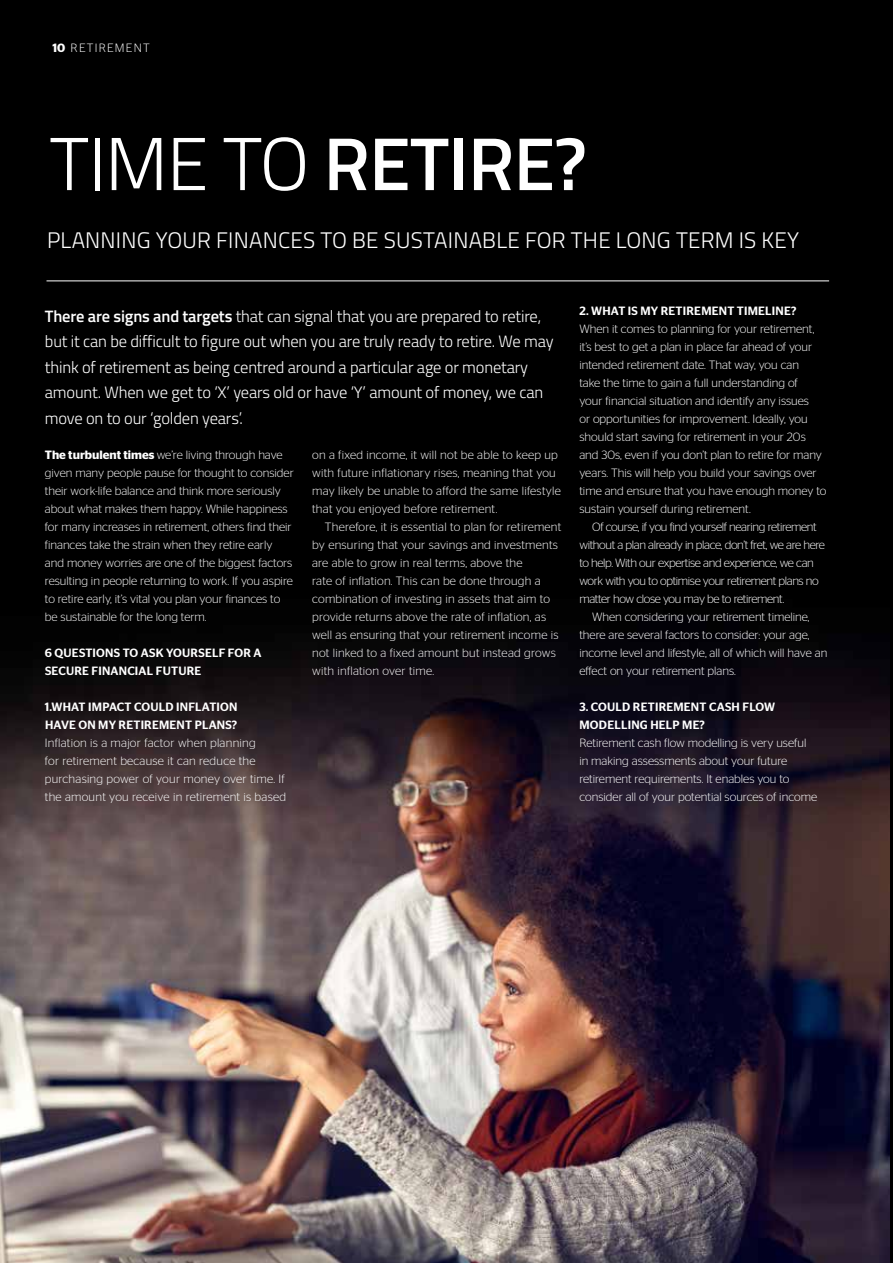
<style>
.page{position:relative;width:893px;height:1263px;background:#000}
.page>*{position:absolute;margin:0;border:0;box-sizing:border-box;transform-origin:0 0}
.t1{font:600 75px "Titillium";letter-spacing:-.01em;color:#fff}
.t2{font:300 22.5px "Titillium";letter-spacing:.01em;color:#fff}
.t3{font:300 16.5px/25.5px "Titillium";letter-spacing:-.01em;color:#fff}
.t4{font:300 12px/18px "Stag Sans";color:#fff}
.t5{font:300 12px/18px "Stag Sans";letter-spacing:.02em;color:#fff}
.t6{font:300 12px/18px "Stag Sans";letter-spacing:-.03em;color:#fff}
.t7{font:500 12px/18px "Stag Sans";letter-spacing:.02em;color:#fff}
.t8{font:300 12px "Stag Sans";letter-spacing:.1em;color:#fff}
.s1{font-weight:600}
.s2{font-weight:300}
</style>
<div class="page">
<img style="left:0;top:642px;width:890px;height:621px">
<hr style="left:47px;top:280px;width:782px;height:1px;background:#fff">
<p class="t8" style="left:53px;top:41px;width:99px"><span class="s1">10</span> RETIREMENT</p>
<h1 class="t1" style="left:50px;top:108px;width:539px"><span class="s2">TIME TO</span> RETIRE?</h1>
<h2 class="t2" style="left:47px;top:224px;width:754px">PLANNING YOUR FINANCES TO BE SUSTAINABLE FOR THE LONG TERM IS KEY</h2>
<p class="t3" style="left:45px;top:303px;width:510px"><span class="s1">There are signs and targets</span> that can signal that you are prepared to retire, but it can be difficult to figure out when you are truly ready to retire. We may think of retirement as being centred around a particular age or monetary amount. When we get to ‘X’ years old or have ‘Y’ amount of money, we can move on to our ‘golden years’.</p>
<p class="t4" style="left:45px;top:446px;width:250px"><span class="s1">The turbulent times</span> we’re living through have given many people pause for thought to consider their work-life balance and think more seriously about what makes them happy. While happiness for many increases in retirement, others find their finances take the strain when they retire early and money worries are one of the biggest factors resulting in people returning to work. If you aspire to retire early, it’s vital you plan your finances to be sustainable for the long term.</p>
<p class="t7" style="left:45px;top:644px;width:218px">6 QUESTIONS TO ASK YOURSELF FOR A<br>SECURE FINANCIAL FUTURE</p>
<p class="t7" style="left:45px;top:698px;width:194px">1.WHAT IMPACT COULD INFLATION<br>HAVE ON MY RETIREMENT PLANS?</p>
<p class="t5" style="left:45px;top:734px;width:243px">Inflation is a major factor when planning<br>for retirement because it can reduce the purchasing power of your money over time. If the amount you receive in retirement is based</p>
<p class="t5" style="left:312px;top:446px;width:250px">on a fixed income, it will not be able to keep up with future inflationary rises, meaning that you may likely be unable to afford the same lifestyle that you enjoyed before retirement.</p>
<p class="t5" style="left:312px;top:518px;width:251px;text-indent:13px">Therefore, it is essential to plan for retirement by ensuring that your savings and investments are able to grow in real terms, above the<br>rate of inflation. This can be done through a combination of investing in assets that aim to provide returns above the rate of inflation, as well as ensuring that your retirement income is not linked to a fixed amount but instead grows with inflation over time.</p>
<p class="t7" style="left:579px;top:302px;width:219px">2. WHAT IS MY RETIREMENT TIMELINE?</p>
<p class="t4" style="left:579px;top:320px;width:249px">When it comes to planning for your retirement, it’s best to get a plan in place far ahead of your intended retirement date. That way, you can<br>take the time to gain a full understanding of<br>your financial situation and identify any issues<br>or opportunities for improvement. Ideally, you should start saving for retirement in your 20s and 30s, even if you don’t plan to retire for many years. This will help you build your savings over time and ensure that you have enough money to sustain yourself during retirement.</p>
<p class="t6" style="left:579px;top:518px;width:247px;text-indent:13px">Of course, if you find yourself nearing retirement without a plan already in place, don’t fret, we are here to help. With our expertise and experience, we can work with you to optimise your retirement plans no matter how close you may be to retirement.</p>
<p class="t4" style="left:579px;top:608px;width:249px;text-indent:13px">When considering your retirement timeline, there are several factors to consider: your age, income level and lifestyle, all of which will have an effect on your retirement plans.</p>
<p class="t7" style="left:579px;top:698px;width:197px">3. COULD RETIREMENT CASH FLOW<br>MODELLING HELP ME?</p>
<p class="t4" style="left:579px;top:734px;width:239px">Retirement cash flow modelling is very useful in making assessments about your future retirement requirements. It enables you to consider all of your potential sources of income</p>
</div>
